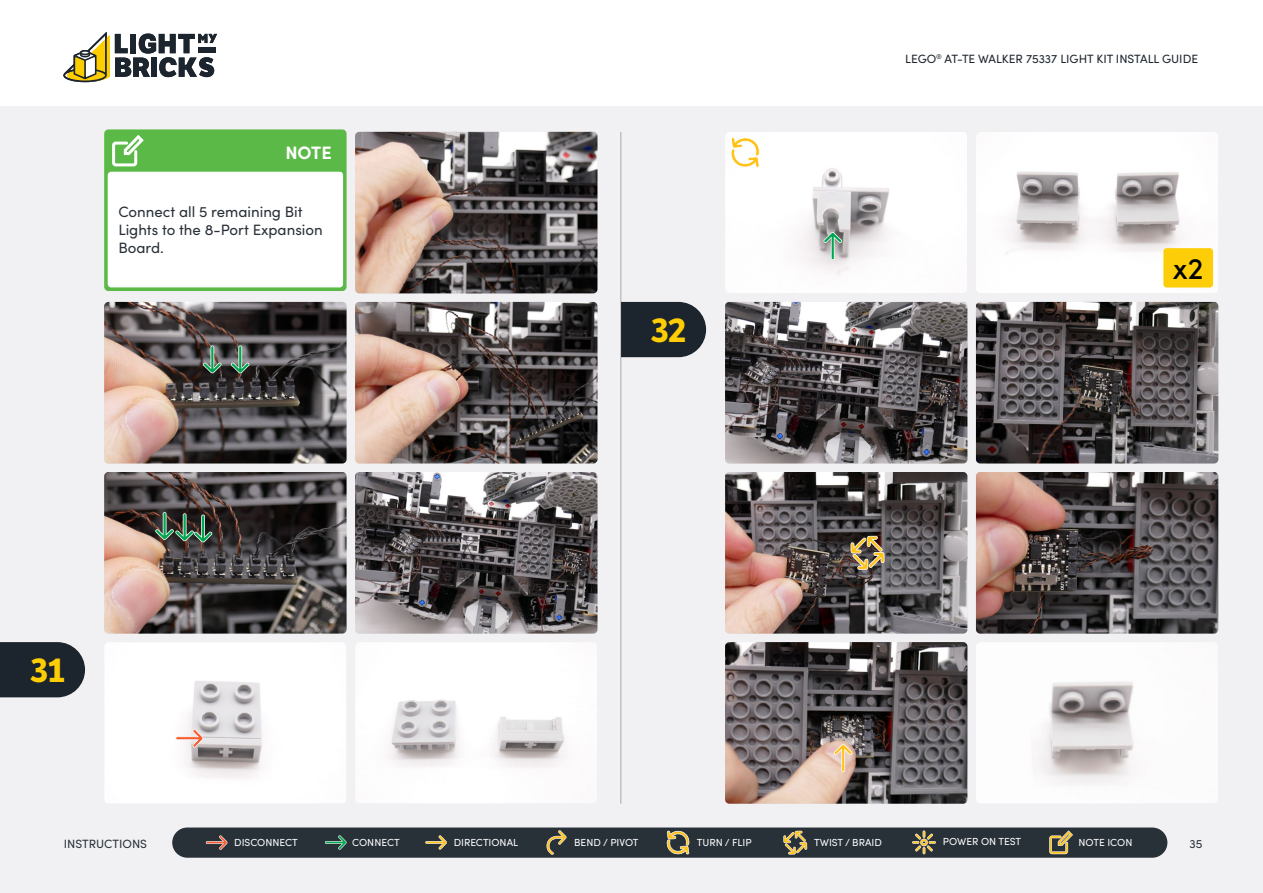
<style>
.page{position:relative;width:1263px;height:893px;background:#fff}
.page>*{position:absolute;margin:0;border:0;box-sizing:border-box;transform-origin:0 0}
.t1{font:700 33px "LFT Etica";color:#ffcd03}
.t2{font:500 30px "Sofia Pro";color:#000101}
.t3{font:700 18px "Sofia Pro";color:#fff}
.t4{font:15px/18px "Sofia Pro";color:#283038}
.t5{font:12px "Sofia Pro";color:#1c252d}
.t6{font:12px "Sofia Pro";color:#283038}
.t7{font:10.2px "Sofia Pro";color:#fff}
</style>
<div class="page">
<div style="left:0;top:106px;width:1263px;height:787px;background:#f1f1f3"></div>
<hr style="left:621px;top:132px;width:1px;height:672px;background:#000">
<div style="left:172px;top:827px;width:995px;height:31px;background:#283038;border-radius:15px"></div>
<svg style="left:783px;top:831px;width:24px;height:23px"></svg>
<svg style="left:206px;top:835px;width:22px;height:15px"></svg>
<svg style="left:325px;top:835px;width:22px;height:15px"></svg>
<svg style="left:425px;top:835px;width:22px;height:15px"></svg>
<svg style="left:546px;top:830px;width:21px;height:25px"></svg>
<svg style="left:1049px;top:830px;width:24px;height:24px"></svg>
<svg style="left:912px;top:830px;width:24px;height:24px"></svg>
<svg style="left:666px;top:830px;width:24px;height:25px"></svg>
<svg style="left:63px;top:32px;width:154px;height:50px"></svg>
<svg style="left:0;top:642px;width:85px;height:55px;background:#2a333a"></svg>
<svg style="left:621px;top:302px;width:85px;height:55px;background:#2a323a"></svg>
<img style="left:104px;top:302px;width:243px;height:161px">
<img style="left:976px;top:132px;width:242px;height:161px">
<img style="left:355px;top:132px;width:242px;height:161px">
<img style="left:725px;top:132px;width:242px;height:161px">
<img style="left:104px;top:472px;width:243px;height:162px">
<img style="left:976px;top:302px;width:242px;height:161px">
<img style="left:976px;top:472px;width:242px;height:162px">
<img style="left:356px;top:643px;width:241px;height:160px">
<img style="left:976px;top:643px;width:242px;height:160px">
<img style="left:355px;top:472px;width:242px;height:162px">
<img style="left:725px;top:472px;width:242px;height:162px">
<img style="left:355px;top:302px;width:242px;height:161px">
<img style="left:725px;top:302px;width:242px;height:161px">
<img style="left:105px;top:643px;width:241px;height:160px">
<img style="left:725px;top:642px;width:242px;height:162px">
<div style="left:1163px;top:248px;width:50px;height:40px;background:#fdce07;border-radius:3px"></div>
<svg style="left:850px;top:536px;width:34px;height:34px"></svg>
<svg style="left:175px;top:729px;width:29px;height:18px"></svg>
<svg style="left:823px;top:232px;width:19px;height:28px"></svg>
<svg style="left:155px;top:512px;width:57px;height:31px;background:#415645"></svg>
<svg style="left:203px;top:345px;width:19px;height:29px"></svg>
<svg style="left:231px;top:345px;width:18px;height:29px"></svg>
<svg style="left:834px;top:744px;width:18px;height:28px"></svg>
<svg style="left:729px;top:136px;width:32px;height:33px"></svg>
<div style="left:104px;top:129px;width:243px;height:162px;background:#5bba47;border-radius:4px"></div>
<div style="left:108px;top:172px;width:235px;height:115px;background:#fff;border-radius:3px"></div>
<svg style="left:112px;top:134px;width:32px;height:33px"></svg>
<h3 class="t3" style="left:285px;top:139px;width:48px">NOTE</h3>
<h3 class="t4" style="left:118px;top:202px;width:206px">Connect all 5 remaining Bit<br>Lights to the 8-Port Expansion<br>Board.</h3>
<h1 class="t1" style="left:30px;top:650px;width:37px">31</h1>
<h1 class="t1" style="left:651px;top:310px;width:37px">32</h1>
<p class="t5" style="left:905px;top:50px;width:294px">LEGO<sup>®</sup> AT-TE WALKER 75337 LIGHT KIT INSTALL GUIDE</p>
<h2 class="t2" style="left:1173px;top:246px;width:32px">x2</h2>
<p class="t6" style="left:64px;top:835px;width:85px">INSTRUCTIONS</p>
<p class="t7" style="left:234px;top:835px;width:65px">DISCONNECT</p>
<p class="t7" style="left:352px;top:835px;width:49px">CONNECT</p>
<p class="t7" style="left:454px;top:835px;width:66px">DIRECTIONAL</p>
<p class="t7" style="left:574px;top:835px;width:66px">BEND / PIVOT</p>
<p class="t7" style="left:697px;top:835px;width:56px">TURN / FLIP</p>
<p class="t7" style="left:814px;top:835px;width:69px">TWIST / BRAID</p>
<p class="t7" style="left:943px;top:834px;width:80px">POWER ON TEST</p>
<p class="t7" style="left:1078px;top:835px;width:55px">NOTE ICON</p>
<p class="t6" style="left:1189px;top:835px;width:14px">35</p>
</div>
